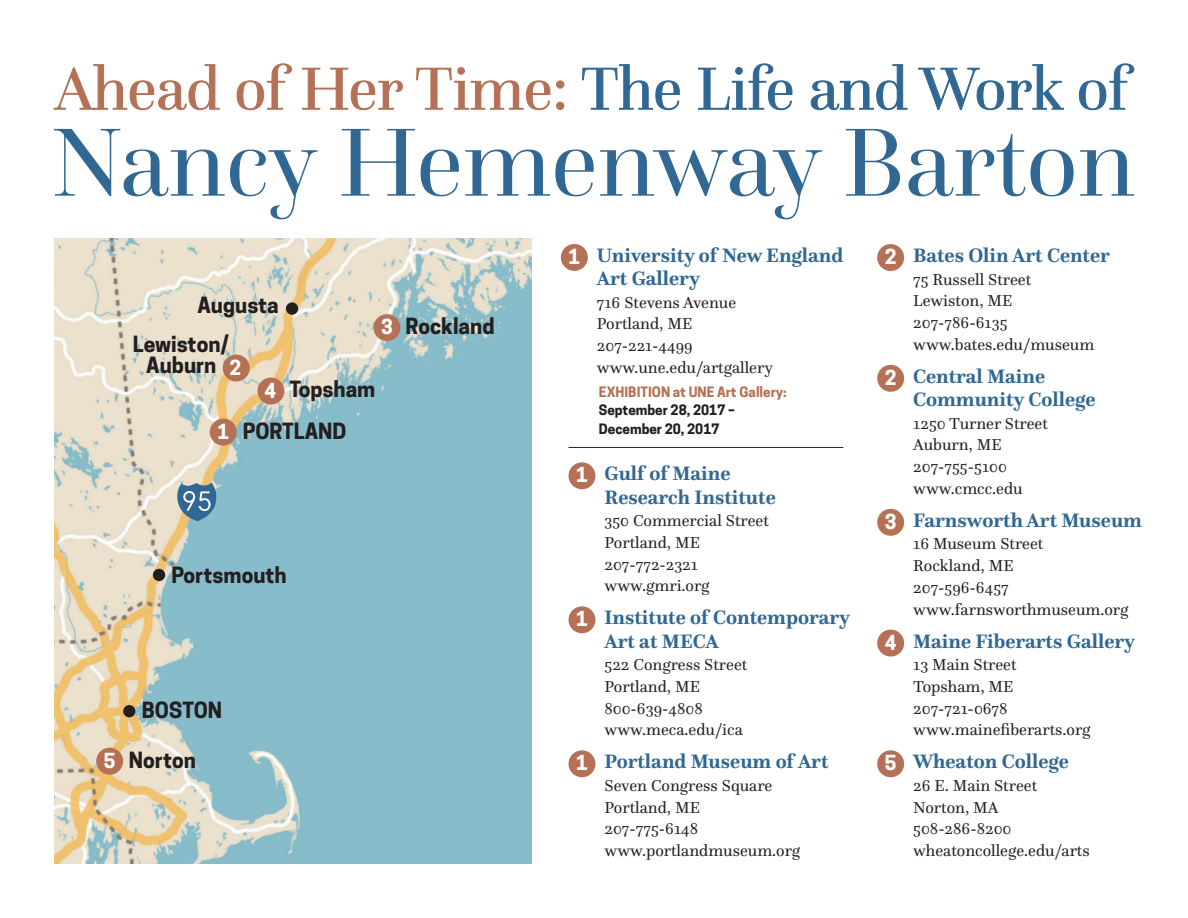
<style>
.page{position:relative;width:1188px;height:918px;background:#fff}
.page>*{position:absolute;margin:0;border:0;box-sizing:border-box;transform-origin:0 0}
.t1{font:700 21px "Cooper Hewitt";color:#231f20}
.t2{font:700 20.25px/23.2px "Questa";color:#306793}
.t3{font:700 19.5px "Cooper Hewitt";color:#fff}
.t4{font:16.5px/21.8px "Questa";color:#231f20}
.t5{font:700 13.5px/18.5px "Cooper Hewitt";color:#231f20}
.t6{font:700 13.5px "Cooper Hewitt";color:#b57155}
.s1{font-size:19.5px;color:#fff}
</style>
<div class="page">
<div style="left:569px;top:462px;width:26px;height:27px;background:#b57155;border-radius:50%"></div>
<div style="left:569px;top:606px;width:26px;height:27px;background:#b57155;border-radius:50%"></div>
<div style="left:569px;top:750px;width:26px;height:27px;background:#b57155;border-radius:50%"></div>
<img style="left:54px;top:238px;width:478px;height:626px">
<svg style="left:175px;top:483px;width:43px;height:38px;background:#7194aa"></svg>
<div style="left:286px;top:302px;width:12px;height:13px;background:#231f20;border-radius:50%"></div>
<div style="left:123px;top:705px;width:12px;height:12px;background:#231f20;border-radius:50%"></div>
<div style="left:153px;top:569px;width:12px;height:12px;background:#231f20;border-radius:50%"></div>
<div style="left:257px;top:378px;width:27px;height:27px;background:#b57155;border-radius:50%"></div>
<div style="left:210px;top:419px;width:27px;height:27px;background:#b57155;border-radius:50%"></div>
<div style="left:96px;top:748px;width:27px;height:27px;background:#b57155;border-radius:50%"></div>
<div style="left:374px;top:314px;width:26px;height:27px;background:#b57155;border-radius:50%"></div>
<div style="left:223px;top:355px;width:27px;height:26px;background:#b57155;border-radius:50%"></div>
<svg style="left:582px;top:64px;width:552px;height:46px"></svg>
<svg style="left:54px;top:64px;width:510px;height:46px"></svg>
<svg style="left:54px;top:129px;width:1080px;height:90px"></svg>
<div style="left:877px;top:244px;width:27px;height:27px;background:#b57155;border-radius:50%"></div>
<div style="left:877px;top:365px;width:27px;height:27px;background:#b57155;border-radius:50%"></div>
<div style="left:877px;top:509px;width:27px;height:27px;background:#b57155;border-radius:50%"></div>
<div style="left:877px;top:630px;width:27px;height:27px;background:#b57155;border-radius:50%"></div>
<div style="left:877px;top:750px;width:27px;height:27px;background:#b57155;border-radius:50%"></div>
<div style="left:561px;top:244px;width:27px;height:27px;background:#b57155;border-radius:50%"></div>
<hr style="left:568px;top:447px;width:275px;height:1px;background:#231f20">
<p class="t1" style="left:198px;top:292px;width:83px">Augusta</p>
<p class="t1" style="left:133px;top:331px;width:98px">Lewiston/</p>
<p class="t1" style="left:146px;top:353px;width:97px">Auburn <span class="s1">2</span></p>
<p class="t3" style="left:381px;top:315px;width:13px">3</p>
<p class="t3" style="left:217px;top:420px;width:13px">1</p>
<p class="t1" style="left:264px;top:377px;width:113px"><span class="s1">4</span> Topsham</p>
<p class="t1" style="left:243px;top:419px;width:105px">PORTLAND</p>
<p class="t1" style="left:405px;top:314px;width:91px">Rockland</p>
<p class="t1" style="left:171px;top:563px;width:117px">Portsmouth</p>
<p class="t3" style="left:104px;top:749px;width:13px">5</p>
<p class="t1" style="left:142px;top:698px;width:82px">BOSTON</p>
<p class="t1" style="left:129px;top:748px;width:69px">Norton</p>
<p class="t2" style="left:597px;top:243px;width:248px;text-indent:-28px"><sub>1</sub> University of New England<br>Art Gallery</p>
<p class="t4" style="left:597px;top:291px;width:178px">716 Stevens Avenue<br>Portland, ME<br>207-221-4499 www.une.edu/artgallery</p>
<p class="t6" style="left:599px;top:384px;width:189px">EXHIBITION at UNE Art Gallery:</p>
<p class="t5" style="left:599px;top:401px;width:137px">September 28, 2017 –<br>December 20, 2017</p>
<p class="t2" style="left:605px;top:462px;width:173px;text-indent:-28px"><sub>1</sub> Gulf of Maine<br>Research Institute</p>
<p class="t4" style="left:604px;top:510px;width:166px">350 Commercial Street<br>Portland, ME<br>207-772-2321 www.gmri.org</p>
<p class="t2" style="left:605px;top:606px;width:247px;text-indent:-28px"><sub>1</sub> Institute of Contemporary<br>Art at MECA</p>
<p class="t4" style="left:604px;top:654px;width:144px">522 Congress Street<br>Portland, ME<br>800-639-4808 www.meca.edu/ica</p>
<p class="t2" style="left:576px;top:750px;width:254px"><sub>1</sub> Portland Museum of Art</p>
<p class="t4" style="left:604px;top:774px;width:197px">Seven Congress Square<br>Portland, ME<br>207-775-6148 www.portlandmuseum.org</p>
<p class="t2" style="left:885px;top:243px;width:227px"><sub>2</sub> Bates Olin Art Center</p>
<p class="t4" style="left:913px;top:268px;width:183px">75 Russell Street<br>Lewiston, ME<br>207-786-6135 www.bates.edu/museum</p>
<p class="t2" style="left:913px;top:364px;width:184px;text-indent:-28px"><sub>2</sub> Central Maine<br>Community College</p>
<p class="t4" style="left:913px;top:412px;width:136px">1250 Turner Street<br>Auburn, ME<br>207-755-5100 www.cmcc.edu</p>
<p class="t2" style="left:885px;top:508px;width:259px"><sub>3</sub> Farnsworth Art Museum</p>
<p class="t4" style="left:913px;top:533px;width:217px">16 Museum Street<br>Rockland, ME<br>207-596-6457 www.farnsworthmuseum.org</p>
<p class="t2" style="left:885px;top:629px;width:252px"><sub>4</sub> Maine Fiberarts Gallery</p>
<p class="t4" style="left:913px;top:654px;width:179px">13 Main Street<br>Topsham, ME<br>207-721-0678 www.mainefiberarts.org</p>
<p class="t2" style="left:885px;top:750px;width:186px"><sub>5</sub> Wheaton College</p>
<p class="t4" style="left:913px;top:774px;width:178px">26 E. Main Street<br>Norton, MA<br>508-286-8200 wheatoncollege.edu/arts</p>
</div>
